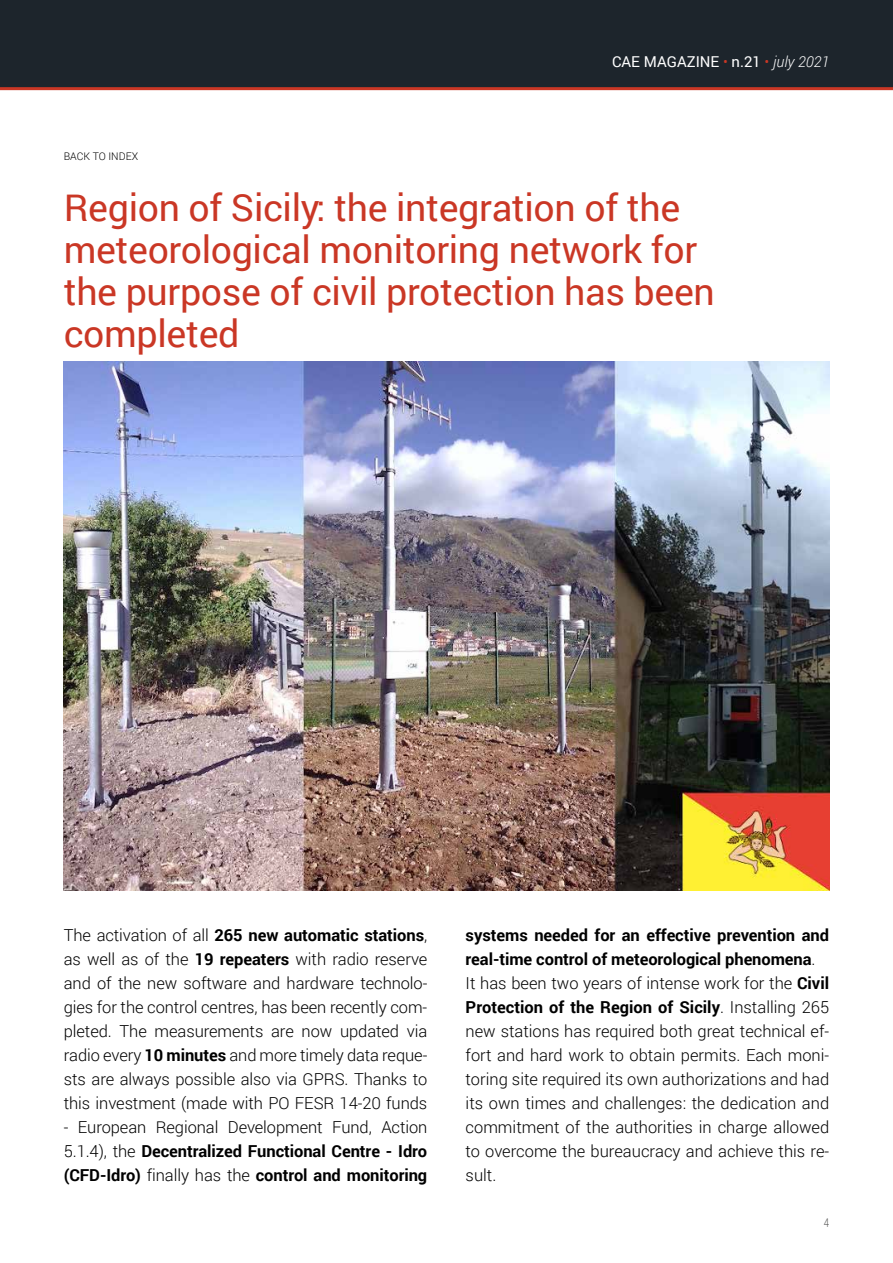
<style>
.page{position:relative;width:893px;height:1263px;background:#fff}
.page>*{position:absolute;margin:0;border:0;box-sizing:border-box;transform-origin:0 0}
.t1{font:37.5px/42px "Roboto";letter-spacing:-.01em;color:#ca3725}
.t2{font:300 16.5px/24px "Roboto";color:#000;text-align:justify}
.t3{font:700 16.5px/24px "Roboto";letter-spacing:-.005em;color:#000;text-align:justify}
.t4{font:15px "Roboto";color:#fff}
.t5{font:300 12px "Roboto";color:#575756;scale:.8 1}
.t6{font:300 10.5px "Roboto";color:#000}
.s1{font-weight:300;color:#ca3725}
.s2{font-weight:300;font-style:italic}
.s3{font-weight:700}
.s4{font-weight:300}
</style>
<div class="page">
<div style="left:0;top:0;width:893px;height:88px;background:#1d252c"></div>
<hr style="left:0;top:87px;width:893px;height:3px;background:#ca3725">
<img style="left:64px;top:361px;width:765px;height:530px">
<p class="t6" style="left:64px;top:149px;width:76px">BACK TO INDEX</p>
<p class="t4" style="left:612px;top:52px;width:219px">CAE MAGAZINE <span class="s1">•</span> n.21 <span class="s1">•</span> <span class="s2">july 2021</span></p>
<h1 class="t1" style="left:64px;top:185px;width:652px">Region of Sicily: the integration of the meteorological monitoring network for the purpose of civil protection has been completed</h1>
<p class="t2" style="left:64px;top:922px;width:365px">The activation of all <span class="s3">265 new automatic stations</span>, as well as of the <span class="s3">19 repeaters</span> with radio reserve and of the new software and hardware technolo&shy;gies for the control centres, has been recently com&shy;pleted. The measurements are now updated via radio every <span class="s3">10 minutes</span> and more timely data reque&shy;sts are always possible also via GPRS. Thanks to this investment (made with PO FESR 14-20 funds</p>
<p class="t3" style="left:64px;top:1114px;width:365px"><span class="s4">- European Regional Development Fund, Action 5.1.4), the</span> Decentralized Functional Centre - Idro (CFD-Idro) <span class="s4">finally has the</span> control and monitoring</p>
<p class="t2" style="left:466px;top:922px;width:365px;text-align:left"><span class="s3">systems needed for an effective prevention and real-time control of meteorological phenomena</span>.<br>It has been two years of intense work for the <span class="s3">Civil Protection of the Region of Sicily</span>. Installing 265 new stations has required both great technical ef&shy;fort and hard work to obtain permits. Each moni&shy;toring site required its own authorizations and had its own times and challenges: the dedication and commitment of the authorities in charge allowed to overcome the bureaucracy and achieve this re&shy;sult.</p>
<p class="t5" style="left:824px;top:1214px;width:8px">4</p>
</div>
